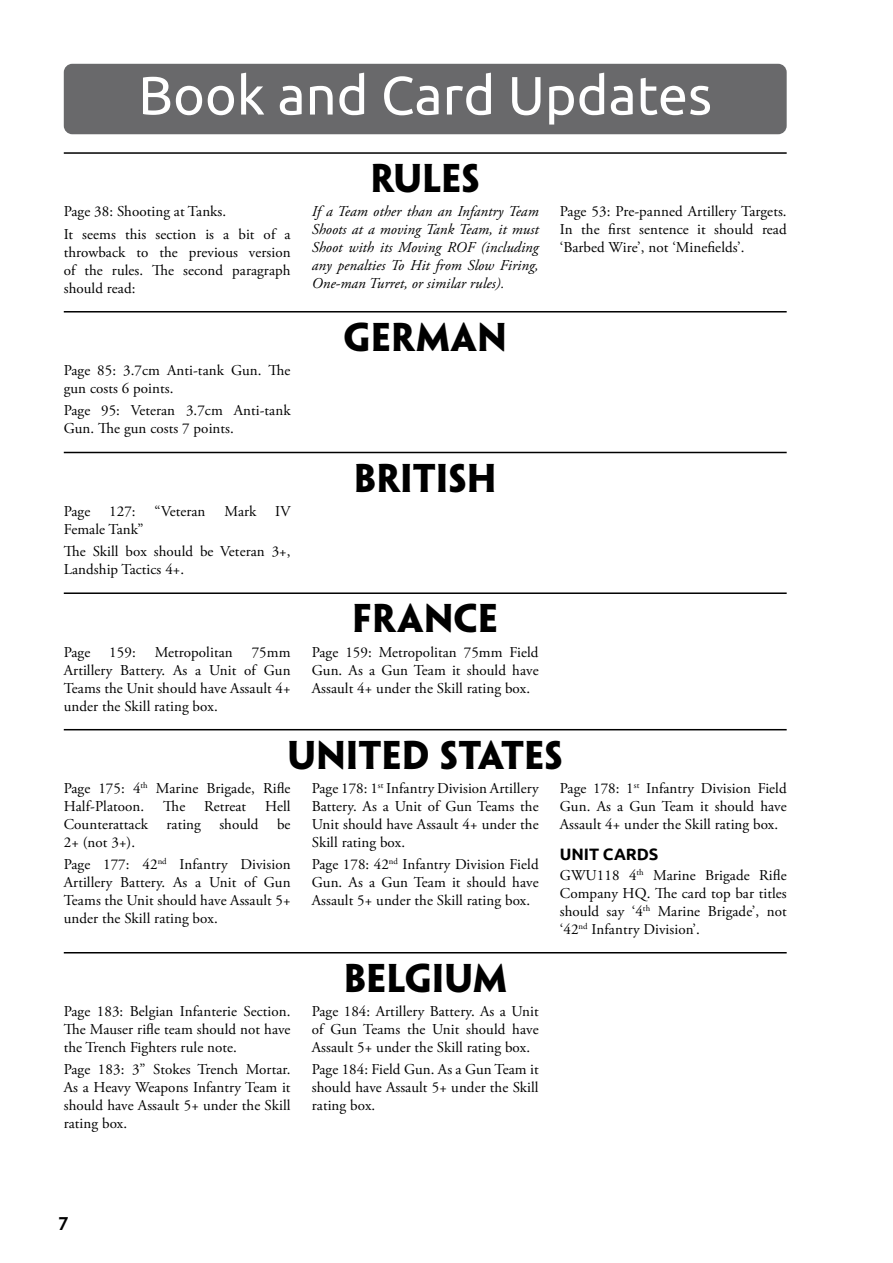
<style>
.page{position:relative;width:893px;height:1263px;background:#fff}
.page>*{position:absolute;margin:0;border:0;box-sizing:border-box;transform-origin:0 0}
.t1{font:54px "Ubuntu";color:#fff}
.t2{font:700 36px "Penumbra Flare Std";color:#000}
.t3{font:700 16.5px "Ubuntu";letter-spacing:-.005em;color:#000}
.t4{font:600 16.5px "Penumbra Flare Std";color:#000}
.t5{font:15px/18px "Adobe Garamond Pro";letter-spacing:.005em;color:#000;text-align:justify}
.t6{font:italic 15px/18px "Adobe Garamond Pro";letter-spacing:.005em;color:#000;text-align:justify}
</style>
<div class="page">
<div style="left:64px;top:64px;width:723px;height:70px;background:#69696b;border-radius:9px"></div>
<hr style="left:64px;top:152px;width:723px;height:2px;background:#000">
<hr style="left:64px;top:311px;width:723px;height:1px;background:#000">
<hr style="left:64px;top:452px;width:723px;height:1px;background:#000">
<hr style="left:64px;top:592px;width:723px;height:2px;background:#000">
<hr style="left:64px;top:729px;width:723px;height:1px;background:#000">
<hr style="left:64px;top:952px;width:723px;height:1px;background:#000">
<h1 class="t1" style="left:138px;top:63px;width:575px">Book and Card Updates</h1>
<h2 class="t2" style="left:370px;top:155px;width:111px">RULES</h2>
<p class="t5" style="left:64px;top:201px;width:228px;line-height:22.2px">Page 38: Shooting at Tanks.<br>It seems this section is a bit of a</p>
<p class="t5" style="left:64px;top:243px;width:228px">throwback to the previous version of the rules. The second paragraph should read:</p>
<p class="t6" style="left:312px;top:203px;width:228px">If a Team other than an Infantry Team Shoots at a moving Tank Team, it must Shoot with its Moving ROF (including any penalties To Hit from Slow Firing, One-man Turret, or similar rules).</p>
<p class="t5" style="left:560px;top:203px;width:228px">Page 53: Pre-panned Artillery Targets.<br>In the first sentence it should read ‘Barbed Wire’, not ‘Minefields’.</p>
<h2 class="t2" style="left:343px;top:314px;width:165px">GERMAN</h2>
<p class="t5" style="left:64px;top:362px;width:228px">Page 85: 3.7cm Anti-tank Gun. The gun costs 6 points.</p>
<p class="t5" style="left:64px;top:402px;width:228px">Page 95: Veteran 3.7cm Anti-tank<br>Gun. The gun costs 7 points.</p>
<p class="t5" style="left:64px;top:503px;width:28px">Page</p>
<p class="t5" style="left:109px;top:503px;width:28px">127:</p>
<p class="t5" style="left:155px;top:503px;width:52px">“Veteran</p>
<p class="t5" style="left:224px;top:503px;width:33px">Mark</p>
<p class="t5" style="left:275px;top:503px;width:17px">IV</p>
<p class="t5" style="left:64px;top:519px;width:228px;line-height:22.2px">Female Tank”<br>The Skill box should be Veteran 3+,</p>
<p class="t5" style="left:64px;top:561px;width:122px">Landship Tactics 4+.</p>
<h2 class="t2" style="left:354px;top:455px;width:144px">BRITISH</h2>
<h2 class="t2" style="left:352px;top:595px;width:147px">FRANCE</h2>
<p class="t5" style="left:64px;top:643px;width:228px;text-indent:188px">75mm Artillery Battery. As a Unit of Gun Teams the Unit should have Assault 4+ under the Skill rating box.</p>
<p class="t5" style="left:312px;top:643px;width:228px">Page 159: Metropolitan 75mm Field Gun. As a Gun Team it should have Assault 4+ under the Skill rating box.</p>
<h2 class="t2" style="left:287px;top:732px;width:277px">UNITED STATES</h2>
<p class="t5" style="left:64px;top:780px;width:228px">Page 175: 4<sup>th</sup> Marine Brigade, Rifle<br>Half-Platoon.</p>
<p class="t5" style="left:64px;top:643px;width:28px">Page</p>
<p class="t5" style="left:109px;top:643px;width:28px">159:</p>
<p class="t5" style="left:155px;top:643px;width:79px">Metropolitan</p>
<p class="t5" style="left:312px;top:780px;width:228px">Page 178: 1<sup>st</sup> Infantry Division Artillery Battery. As a Unit of Gun Teams the Unit should have Assault 4+ under the Skill rating box.</p>
<p class="t5" style="left:312px;top:856px;width:228px">Page 178: 42<sup>nd</sup> Infantry Division Field Gun. As a Gun Team it should have Assault 5+ under the Skill rating box.</p>
<p class="t5" style="left:560px;top:780px;width:228px">Page 178: 1<sup>st</sup> Infantry Division Field Gun. As a Gun Team it should have Assault 4+ under the Skill rating box.</p>
<p class="t3" style="left:560px;top:844px;width:100px">UNIT CARDS</p>
<p class="t5" style="left:560px;top:866px;width:228px">GWU118 4<sup>th</sup> Marine Brigade Rifle Company HQ. The card top bar titles should say ‘4<sup>th</sup> Marine Brigade’, not ‘42<sup>nd</sup> Infantry Division’.</p>
<p class="t5" style="left:64px;top:798px;width:228px;text-indent:201px">Hell Counterattack rating should be 2+ (not 3+).</p>
<p class="t5" style="left:64px;top:856px;width:228px">Page 177: 42<sup>nd</sup> Infantry Division Artillery Battery. As a Unit of Gun Teams the Unit should have Assault 5+ under the Skill rating box.</p>
<p class="t5" style="left:163px;top:798px;width:23px">The</p>
<p class="t5" style="left:204px;top:798px;width:43px">Retreat</p>
<p class="t5" style="left:64px;top:1003px;width:228px">Page 183: Belgian Infanterie Section.<br>The Mauser rifle team should not have the Trench Fighters rule note.</p>
<p class="t5" style="left:64px;top:1061px;width:228px">Page 183: 3” Stokes Trench Mortar.<br>As a Heavy Weapons Infantry Team it should have Assault 5+ under the Skill rating box.</p>
<h2 class="t2" style="left:344px;top:955px;width:165px">BELGIUM</h2>
<p class="t5" style="left:312px;top:1003px;width:228px">Page 184: Artillery Battery. As a Unit of Gun Teams the Unit should have Assault 5+ under the Skill rating box.</p>
<p class="t5" style="left:312px;top:1061px;width:228px">Page 184: Field Gun. As a Gun Team it should have Assault 5+ under the Skill rating box.</p>
<p class="t4" style="left:59px;top:1213px;width:11px">7</p>
</div>
